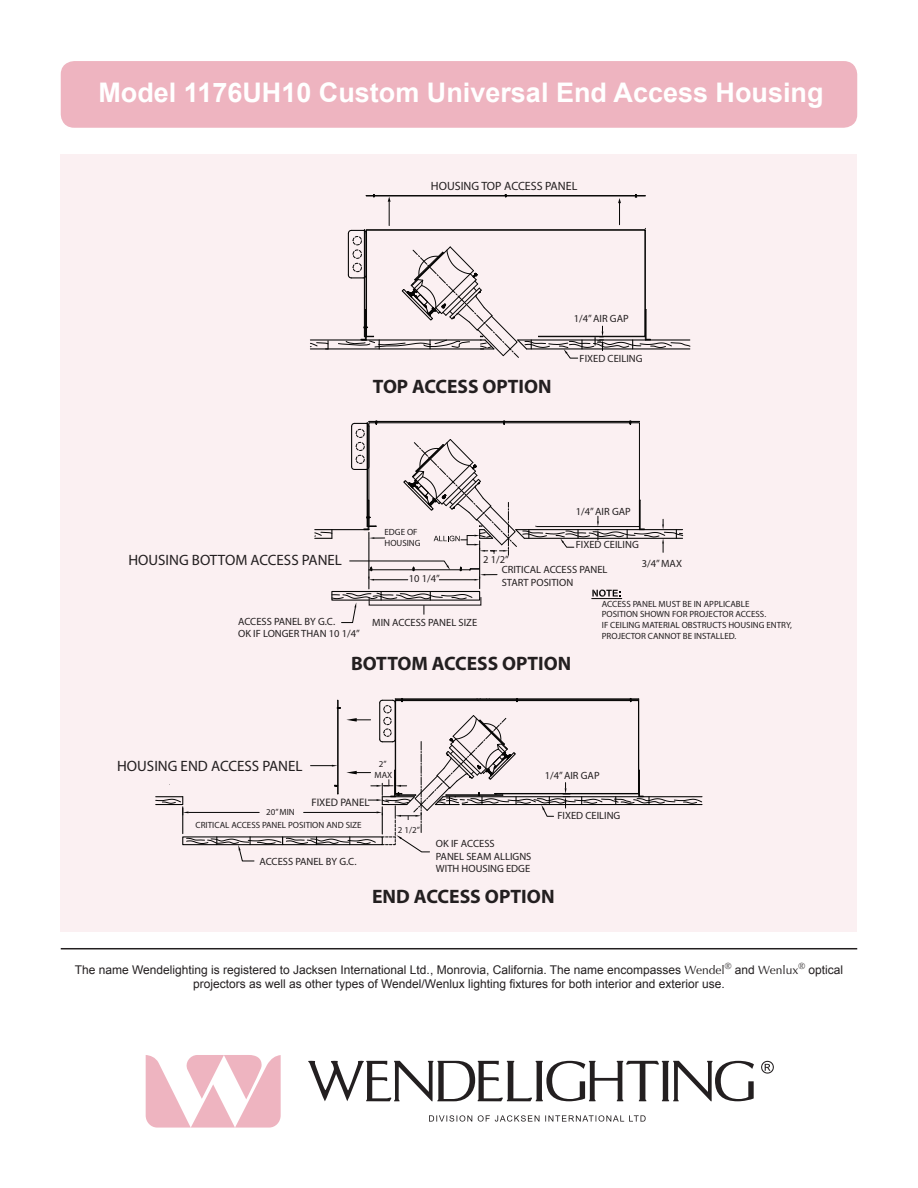
<style>
.page{position:relative;width:918px;height:1188px;background:#fff}
.page>*{position:absolute;margin:0;border:0;box-sizing:border-box;transform-origin:0 0}
.t1{font:700 27px "Arial";color:#fff}
.t2{font:700 19.5px "Myriad";color:#231f20}
.t3{font:15px "Myriad";color:#231f20}
.t4{font:12px/14.4px "Arial";color:#231f20;text-align:center}
.t5{font:12px "Myriad";color:#231f20}
.t6{font:10.95px "Myriad Pro";color:#231f20}
.t7{font:10.5px/12.6px "Myriad";color:#231f20}
.t8{font:10.5px/12.6px "Myriad Pro";color:#231f20}
.t9{font:9px/10.8px "Myriad";color:#231f20}
.t10{font:9px/10.8px "Myriad Pro";color:#231f20;text-align:center}
.s1{font-family:"Optima LT Std"}
</style>
<div class="page">
<div style="left:61px;top:155px;width:796px;height:777px;background:#fbf0f2"></div>
<div style="left:61px;top:61px;width:796px;height:67px;background:#eeb4c0;border-radius:13px"></div>
<hr style="left:61px;top:948px;width:796px;height:1px;background:#231f20">
<svg style="left:308px;top:1061px;width:446px;height:40px"></svg>
<svg style="left:761px;top:1061px;width:13px;height:13px"></svg>
<svg style="left:429px;top:1115px;width:217px;height:7px"></svg>
<svg style="left:146px;top:1055px;width:135px;height:73px"></svg>
<hr style="left:310px;top:339px;width:56px;height:2px;background:#050504">
<hr style="left:326px;top:348px;width:158px;height:1px;background:#050504">
<svg style="left:310px;top:341px;width:19px;height:8px"></svg>
<hr style="left:315px;top:529px;width:54px;height:1px;background:#050504">
<svg style="left:315px;top:530px;width:17px;height:9px"></svg>
<hr style="left:592px;top:598px;width:30px;height:1px;background:#050504">
<svg style="left:592px;top:590px;width:29px;height:7px"></svg>
<div style="left:331px;top:591px;width:149px;height:10px;border:1px solid #050504"></div>
<hr style="left:368px;top:532px;width:1px;height:57px;background:#050504">
<hr style="left:479px;top:541px;width:1px;height:48px;background:#050504">
<svg style="left:338px;top:194px;width:352px;height:164px"></svg>
<svg style="left:349px;top:420px;width:334px;height:161px"></svg>
<svg style="left:332px;top:591px;width:140px;height:32px"></svg>
<svg style="left:155px;top:698px;width:547px;height:163px"></svg>
<p class="t1" style="left:98px;top:75px;width:727px">Model 1176UH10 Custom Universal End Access Housing</p>
<p class="t5" style="left:431px;top:180px;width:148px">HOUSING TOP ACCESS PANEL</p>
<p class="t7" style="left:574px;top:313px;width:56px">1/4” AIR GAP</p>
<p class="t2" style="left:373px;top:377px;width:180px">TOP ACCESS OPTION</p>
<p class="t7" style="left:580px;top:352px;width:64px">FIXED CEILING</p>
<p class="t3" style="left:128px;top:553px;width:215px">HOUSING BOTTOM ACCESS PANEL</p>
<p class="t9" style="left:384px;top:527px;width:38px">EDGE OF<br>HOUSING</p>
<p class="t7" style="left:409px;top:572px;width:33px">10 1/4”</p>
<p class="t8" style="left:576px;top:505px;width:57px">1/4” AIR GAP</p>
<p class="t7" style="left:576px;top:539px;width:64px">FIXED CEILING</p>
<p class="t7" style="left:483px;top:554px;width:27px">2 1/2”</p>
<p class="t7" style="left:502px;top:564px;width:107px">CRITICAL ACCESS PANEL<br>START POSITION</p>
<p class="t7" style="left:642px;top:557px;width:42px">3/4” MAX</p>
<p class="t7" style="left:238px;top:615px;width:123px">ACCESS PANEL BY G.C.<br>OK IF LONGER THAN 10 1/4”</p>
<p class="t7" style="left:372px;top:617px;width:106px">MIN ACCESS PANEL SIZE</p>
<p class="t2" style="left:351px;top:653px;width:222px">BOTTOM ACCESS OPTION</p>
<p class="t9" style="left:602px;top:599px;width:192px">ACCESS PANEL MUST BE IN APPLICABLE<br>POSITION SHOWN FOR PROJECTOR ACCESS.<br>IF CEILING MATERIAL OBSTRUCTS HOUSING ENTRY, PROJECTOR CANNOT BE INSTALLED.</p>
<p class="t3" style="left:117px;top:759px;width:187px">HOUSING END ACCESS PANEL</p>
<p class="t9" style="left:266px;top:807px;width:30px">20” MIN</p>
<p class="t10" style="left:375px;top:759px;width:19px">2”<br>MAX</p>
<p class="t6" style="left:311px;top:795px;width:60px">FIXED PANEL</p>
<p class="t9" style="left:196px;top:820px;width:168px">CRITICAL ACCESS PANEL POSITION AND SIZE</p>
<p class="t7" style="left:259px;top:855px;width:99px">ACCESS PANEL BY G.C.</p>
<p class="t10" style="left:398px;top:824px;width:24px">2 1/2”</p>
<p class="t8" style="left:436px;top:837px;width:97px">OK IF ACCESS<br>PANEL SEAM ALLIGNS<br>WITH HOUSING EDGE</p>
<p class="t7" style="left:545px;top:770px;width:56px">1/4” AIR GAP</p>
<p class="t7" style="left:558px;top:810px;width:64px">FIXED CEILING</p>
<p class="t2" style="left:372px;top:886px;width:184px">END ACCESS OPTION</p>
<p class="t4" style="left:75px;top:962px;width:770px">The name Wendelighting is registered to Jacksen International Ltd., Monrovia, California. The name encompasses <span class="s1">Wendel</span><sup>®</sup> and <span class="s1">Wenlux</span><sup>®</sup> optical projectors as well as other types of Wendel/Wenlux lighting fixtures for both interior and exterior use.</p>
</div>
